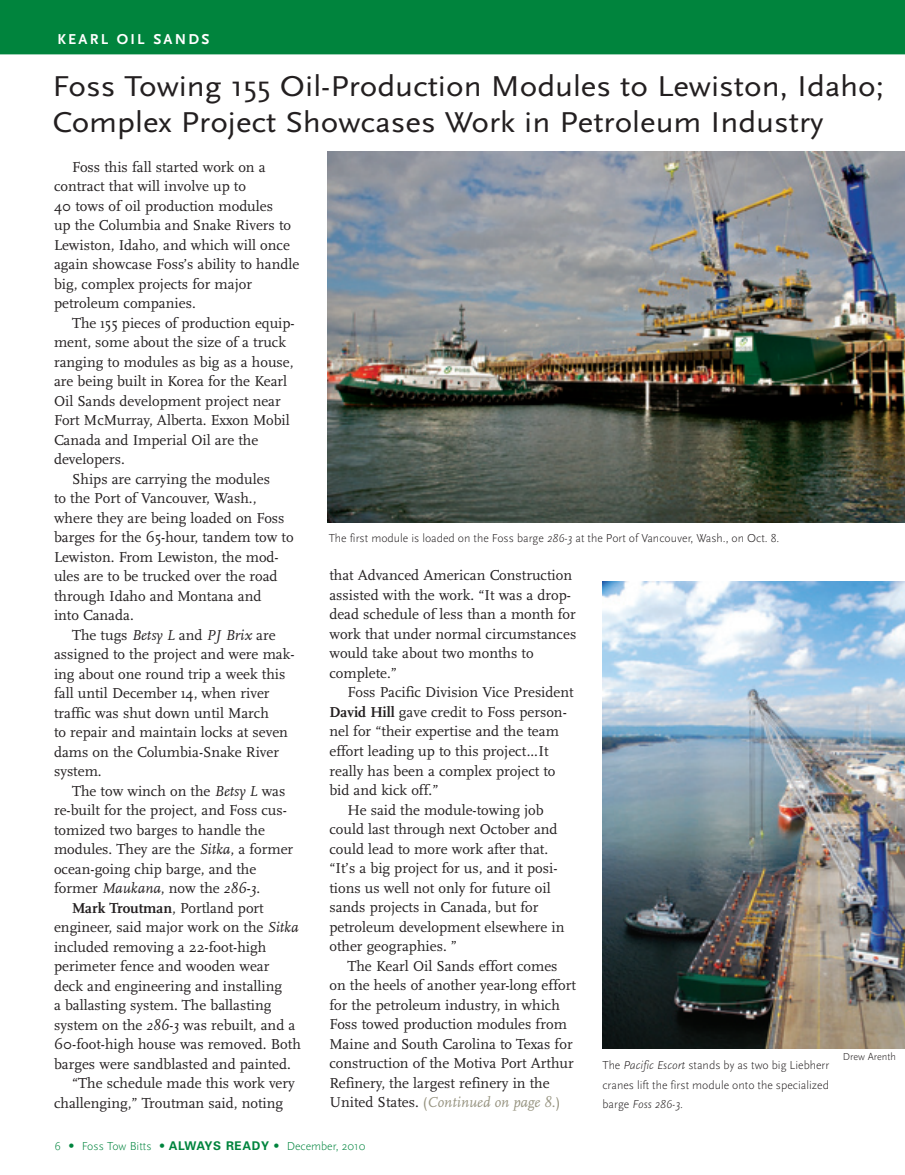
<style>
.page{position:relative;width:905px;height:1175px;background:#fff}
.page>*{position:absolute;margin:0;border:0;box-sizing:border-box;transform-origin:0 0}
.t1{font:30px/36px "Scala Sans";color:#231f20;scale:1.1 1}
.t2{font:15px/19.5px "Scala";color:#231f20}
.t3{font:italic 15px "Scala";color:#979481}
.t4{font:700 15px "Scala Sans";letter-spacing:.15em;color:#fff}
.t5{font:300 12px/19.5px "Scala Sans";color:#231f20;text-align:justify}
.t6{font:300 12px "Scala Sans";color:#00843d}
.t7{font:300 10.5px "Scala Sans";color:#231f20}
.s1{font-style:italic}
.s2{font-weight:700}
.s3{font-style:normal;color:#231f20}
.s4{font-style:normal}
.s5{font-family:"Univers"}
.s6{font-family:"Univers";font-weight:700}
</style>
<div class="page">
<div style="left:0;top:0;width:904px;height:54px;background:#00843d"></div>
<img style="left:328px;top:152px;width:576px;height:370px">
<img style="left:602px;top:581px;width:302px;height:467px">
<p class="t4" style="left:57px;top:31px;width:153px">KEARL OIL SANDS</p>
<h1 class="t1" style="left:52px;top:69px;width:757px">Foss Towing 155 Oil-Production Modules to Lewiston, Idaho;<br>Complex Project Showcases Work in Petroleum Industry</h1>
<p class="t2" style="left:54px;top:157px;width:247px;text-indent:18px">Foss this fall started work on a contract that will involve up to<br>40 tows of oil production modules<br>up the Columbia and Snake Rivers to<br>Lewiston, Idaho, and which will once again showcase Foss’s ability to handle big, complex projects for major petroleum companies.</p>
<p class="t2" style="left:72px;top:313px;width:224px">The 155 pieces of production equip-</p>
<p class="t2" style="left:54px;top:332px;width:233px">ment, some about the size of a truck</p>
<p class="t2" style="left:54px;top:352px;width:241px">ranging to modules as big as a house,</p>
<p class="t2" style="left:54px;top:371px;width:235px">are being built in Korea for the Kearl</p>
<p class="t2" style="left:54px;top:391px;width:228px">Oil Sands development project near</p>
<p class="t2" style="left:54px;top:410px;width:237px">Fort McMurray, Alberta. Exxon Mobil</p>
<p class="t2" style="left:54px;top:430px;width:206px">Canada and Imperial Oil are the</p>
<p class="t2" style="left:54px;top:449px;width:72px">developers.</p>
<p class="t2" style="left:72px;top:469px;width:199px">Ships are carrying the modules</p>
<p class="t2" style="left:54px;top:488px;width:204px">to the Port of Vancouver, Wash.,</p>
<p class="t2" style="left:54px;top:508px;width:232px">where they are being loaded on Foss</p>
<p class="t2" style="left:54px;top:527px;width:241px">barges for the 65-hour, tandem tow to</p>
<p class="t2" style="left:54px;top:547px;width:226px">Lewiston. From Lewiston, the mod-</p>
<p class="t2" style="left:54px;top:566px;width:225px">ules are to be trucked over the road</p>
<p class="t2" style="left:54px;top:586px;width:209px">through Idaho and Montana and</p>
<p class="t2" style="left:54px;top:605px;width:81px">into Canada.</p>
<p class="t2" style="left:72px;top:625px;width:205px">The tugs <span class="s1">Betsy L</span> and <span class="s1">PJ Brix</span> are</p>
<p class="t2" style="left:54px;top:644px;width:242px">assigned to the project and were mak-</p>
<p class="t2" style="left:54px;top:664px;width:233px">ing about one round trip a week this</p>
<p class="t2" style="left:54px;top:683px;width:217px">fall until December 14, when river</p>
<p class="t2" style="left:54px;top:703px;width:216px">traffic was shut down until March</p>
<p class="t2" style="left:54px;top:722px;width:235px">to repair and maintain locks at seven</p>
<p class="t2" style="left:54px;top:742px;width:226px">dams on the Columbia-Snake River</p>
<p class="t2" style="left:54px;top:761px;width:49px">system.</p>
<p class="t2" style="left:72px;top:781px;width:215px">The tow winch on the <span class="s1">Betsy L</span> was</p>
<p class="t2" style="left:54px;top:800px;width:234px">re-built for the project, and Foss cus-</p>
<p class="t2" style="left:54px;top:820px;width:212px">tomized two barges to handle the</p>
<p class="t2" style="left:54px;top:839px;width:241px">modules. They are the <span class="s1">Sitka</span>, a former</p>
<p class="t2" style="left:54px;top:859px;width:204px">ocean-going chip barge, and the</p>
<p class="t2" style="left:54px;top:878px;width:208px">former <span class="s1">Maukana</span>, now the <span class="s1">286-3</span>.</p>
<p class="t2" style="left:72px;top:898px;width:193px"><span class="s2">Mark Troutman</span>, Portland port</p>
<p class="t2" style="left:54px;top:917px;width:246px">engineer, said major work on the <span class="s1">Sitka</span></p>
<p class="t2" style="left:54px;top:937px;width:214px">included removing a 22-foot-high</p>
<p class="t2" style="left:54px;top:956px;width:217px">perimeter fence and wooden wear</p>
<p class="t2" style="left:54px;top:976px;width:229px">deck and engineering and installing</p>
<p class="t2" style="left:54px;top:995px;width:219px">a ballasting system. The ballasting</p>
<p class="t2" style="left:54px;top:1015px;width:243px">system on the <span class="s1">286-3</span> was rebuilt, and a</p>
<p class="t2" style="left:54px;top:1034px;width:248px">60-foot-high house was removed. Both</p>
<p class="t2" style="left:54px;top:1054px;width:238px">barges were sandblasted and painted.</p>
<p class="t2" style="left:72px;top:1073px;width:224px">“The schedule made this work very</p>
<p class="t2" style="left:54px;top:1093px;width:230px">challenging,” Troutman said, noting</p>
<p class="t5" style="left:328px;top:528px;width:452px">The first module is loaded on the Foss barge <span class="s1">286-3</span> at the Port of Vancouver, Wash., on Oct. 8.</p>
<p class="t2" style="left:329px;top:566px;width:248px">that Advanced American Construction assisted with the work. “It was a drop&shy;dead schedule of less than a month for work that under normal circumstances would take about two months to complete.”</p>
<p class="t2" style="left:347px;top:683px;width:228px">Foss Pacific Division Vice President</p>
<p class="t2" style="left:329px;top:702px;width:239px"><span class="s2">David Hill</span> gave credit to Foss person-</p>
<p class="t2" style="left:329px;top:722px;width:231px">nel for “their expertise and the team</p>
<p class="t2" style="left:329px;top:741px;width:221px">effort leading up to this project...It</p>
<p class="t2" style="left:329px;top:761px;width:227px">really has been a complex project to</p>
<p class="t2" style="left:329px;top:780px;width:111px">bid and kick off.”</p>
<p class="t2" style="left:347px;top:800px;width:198px">He said the module-towing job</p>
<p class="t2" style="left:329px;top:819px;width:230px">could last through next October and</p>
<p class="t2" style="left:329px;top:839px;width:220px">could lead to more work after that.</p>
<p class="t2" style="left:329px;top:858px;width:229px">“It’s a big project for us, and it posi-</p>
<p class="t2" style="left:329px;top:878px;width:223px">tions us well not only for future oil</p>
<p class="t2" style="left:329px;top:897px;width:210px">sands projects in Canada, but for</p>
<p class="t2" style="left:329px;top:917px;width:236px">petroleum development elsewhere in</p>
<p class="t2" style="left:329px;top:936px;width:129px">other geographies. ”</p>
<p class="t2" style="left:347px;top:956px;width:212px">The Kearl Oil Sands effort comes</p>
<p class="t2" style="left:329px;top:975px;width:248px">on the heels of another year-long effort</p>
<p class="t2" style="left:329px;top:995px;width:232px">for the petroleum industry, in which</p>
<p class="t2" style="left:329px;top:1014px;width:239px">Foss towed production modules from</p>
<p class="t2" style="left:329px;top:1034px;width:245px">Maine and South Carolina to Texas for</p>
<p class="t2" style="left:329px;top:1053px;width:246px">construction of the Motiva Port Arthur</p>
<p class="t2" style="left:329px;top:1073px;width:222px">Refinery, the largest refinery in the</p>
<p class="t3" style="left:329px;top:1093px;width:232px"><span class="s3">United States.</span> <span class="s4">(</span>Continued on page 8<span class="s4">.)</span></p>
<p class="t7" style="left:842px;top:1050px;width:55px">Drew Arenth</p>
<p class="t5" style="left:602px;top:1055px;width:228px">The <span class="s1">Pacific Escort</span> stands by as two big Liebherr cranes lift the first module onto the specialized barge <span class="s1">Foss 286-3</span>.</p>
<p class="t6" style="left:55px;top:1139px;width:312px">6 <span class="s5">•</span> Foss Tow Bitts <span class="s5">•</span> <span class="s6">ALWAYS READY</span> <span class="s5">•</span> December, 2010</p>
</div>
